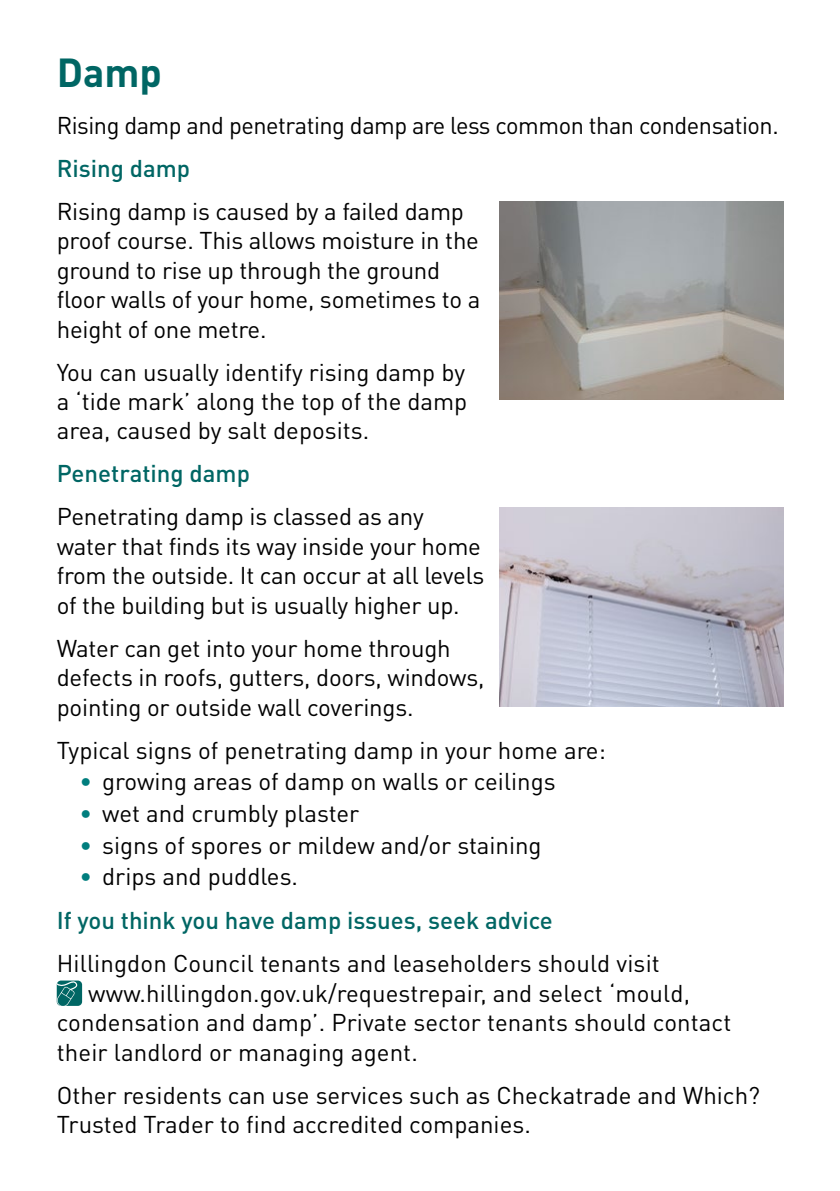
<style>
.page{position:relative;width:840px;height:1191px;background:#fff}
.page>*{position:absolute;margin:0;border:0;box-sizing:border-box;transform-origin:0 0}
.t1{font:700 40px "DINOT";color:#006664}
.t2{font:24px/29.4px "DINOT";letter-spacing:-.01em;color:#000}
.t3{font:500 24px/44.2px "DINOT";color:#006664}
.s1{color:#007e7e}
.s2{font-weight:400;color:#007e7e}
.s3{font-weight:400;color:#000}
</style>
<div class="page">
<div style="left:57px;top:980px;width:25px;height:26px;background:#006664;border-radius:4px"></div>
<svg style="left:56px;top:980px;width:21px;height:26px"></svg>
<img style="left:499px;top:201px;width:283px;height:199px">
<img style="left:499px;top:507px;width:283px;height:199px">
<h1 class="t1" style="left:57px;top:46px;width:107px">Damp</h1>
<p class="t2" style="left:57px;top:110px;width:723px">Rising damp and penetrating damp are less common than condensation.</p>
<p class="t3" style="left:57px;top:145px;width:135px">Rising damp</p>
<p class="t2" style="left:57px;top:196px;width:425px">Rising damp is caused by a failed damp proof course. This allows moisture in the ground to rise up through the ground floor walls of your home, sometimes to a height of one metre.</p>
<p class="t2" style="left:57px;top:356px;width:412px;text-align:justify">You can usually identify rising damp by a ‘tide mark’ along the top of the damp area, caused by salt deposits.</p>
<p class="t3" style="left:57px;top:451px;width:195px">Penetrating damp</p>
<p class="t2" style="left:57px;top:501px;width:429px">Penetrating damp is classed as any water that finds its way inside your home from the outside. It can occur at all levels of the building but is usually higher up.</p>
<p class="t2" style="left:57px;top:632px;width:429px">Water can get into your home through defects in roofs, gutters, doors, windows, pointing or outside wall coverings.</p>
<p class="t2" style="left:57px;top:734px;width:550px">Typical signs of penetrating damp in your home are:</p>
<p class="t2" style="left:79px;top:766px;width:477px"><span class="s1">•</span> growing areas of damp on walls or ceilings</p>
<p class="t2" style="left:79px;top:797px;width:281px"><span class="s1">•</span> wet and crumbly plaster</p>
<p class="t2" style="left:79px;top:829px;width:463px"><span class="s1">•</span> signs of spores or mildew and/or staining</p>
<p class="t3" style="left:57px;top:853px;width:497px;text-indent:23px"><span class="s2">•</span> <span class="s3">drips and puddles.<br></span>If you think you have damp issues, seek advice</p>
<p class="t2" style="left:57px;top:948px;width:604px">Hillingdon Council tenants and leaseholders should visit</p>
<p class="t2" style="left:88px;top:977px;width:603px">www.hillingdon.gov.uk/requestrepair, and select ‘mould,</p>
<p class="t2" style="left:57px;top:1007px;width:675px">condensation and damp’. Private sector tenants should contact</p>
<p class="t2" style="left:57px;top:1036px;width:362px">their landlord or managing agent.</p>
<p class="t2" style="left:57px;top:1079px;width:704px">Other residents can use services such as Checkatrade and Which?<br>Trusted Trader to find accredited companies.</p>
</div>
